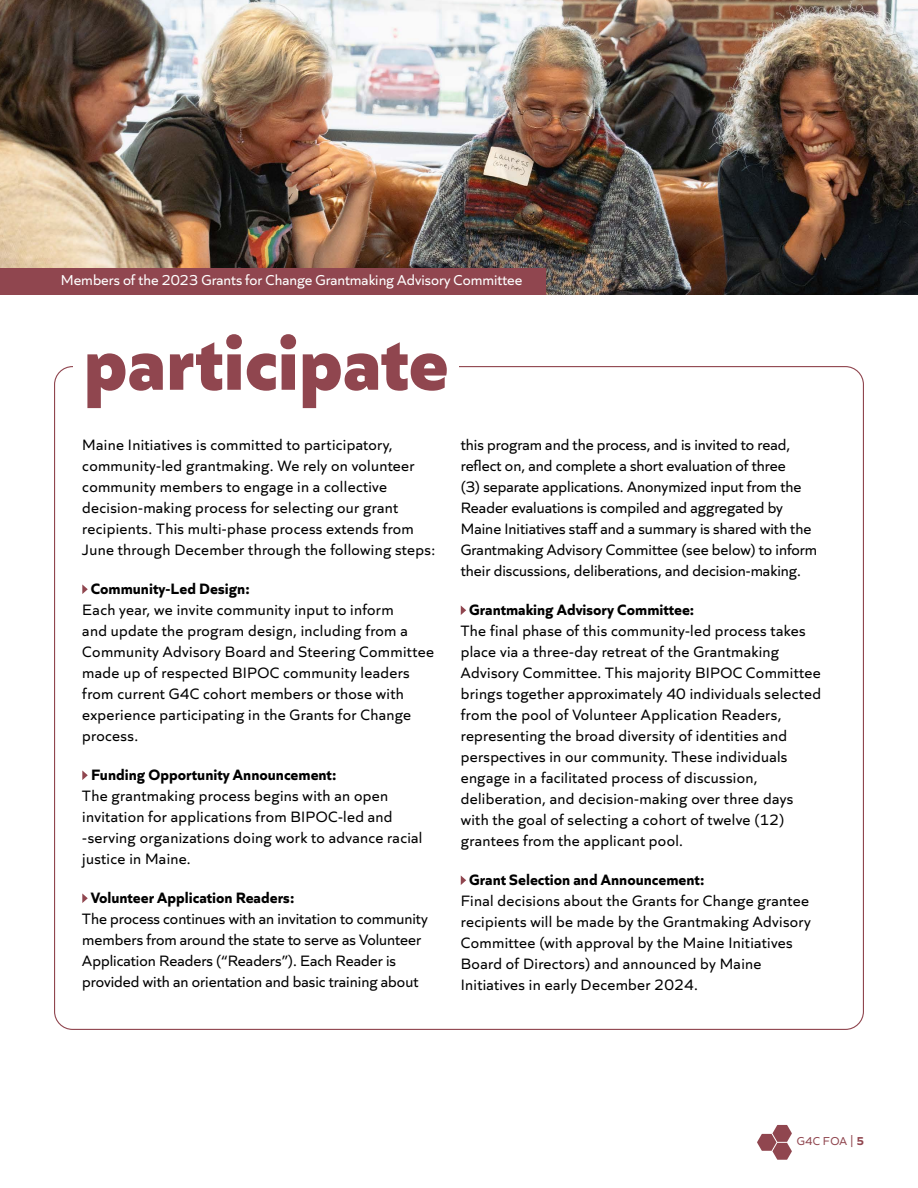
<style>
.page{position:relative;width:918px;height:1188px;background:#fff}
.page>*{position:absolute;margin:0;border:0;box-sizing:border-box;transform-origin:0 0}
.t1{font:800 80.85px "Quiet Sans";color:#90464f}
.t2{font:15.75px/21px "Quiet Sans";letter-spacing:.02em;color:#000}
.t3{font:15.75px/21px "Quiet Sans";color:#000}
.t4{font:700 15.75px "Quiet Sans";color:#000}
.t5{font:15px "Quiet Sans";color:#fff}
.t6{font:12px "Quiet Sans";letter-spacing:.025em;color:#90464f}
.s1{font-weight:700}
</style>
<div class="page">
<img style="left:0;top:0;width:918px;height:295px">
<svg style="left:82px;top:584px;width:6px;height:10px"></svg>
<svg style="left:82px;top:770px;width:6px;height:10px"></svg>
<svg style="left:82px;top:893px;width:6px;height:10px"></svg>
<svg style="left:461px;top:605px;width:5px;height:10px"></svg>
<svg style="left:461px;top:875px;width:5px;height:10px"></svg>
<div style="left:0;top:269px;width:545px;height:26px;background:#90464f"></div>
<svg style="left:757px;top:1125px;width:35px;height:35px"></svg>
<p class="t5" style="left:61px;top:269px;width:463px">Members of the 2023 Grants for Change Grantmaking Advisory Committee</p>
<h1 class="t1" style="left:84px;top:298px;width:367px">participate</h1>
<p class="t2" style="left:82px;top:433px;width:355px">Maine Initiatives is committed to participatory, community-led grantmaking. We rely on volunteer community members to engage in a collective decision-making process for selecting our grant recipients. This multi-phase process extends from June through December through the following steps:</p>
<p class="t4" style="left:91px;top:577px;width:160px">Community-Led Design:</p>
<p class="t2" style="left:82px;top:598px;width:353px">Each year, we invite community input to inform<br>and update the program design, including from a Community Advisory Board and Steering Committee made up of respected BIPOC community leaders from current G4C cohort members or those with experience participating in the Grants for Change process.</p>
<p class="t4" style="left:91px;top:763px;width:247px">Funding Opportunity Announcement:</p>
<p class="t2" style="left:82px;top:784px;width:342px">The grantmaking process begins with an open invitation for applications from BIPOC-led and -serving organizations doing work to advance racial justice in Maine.</p>
<p class="t4" style="left:91px;top:886px;width:205px">Volunteer Application Readers:</p>
<p class="t3" style="left:82px;top:907px;width:347px">The process continues with an invitation to community members from around the state to serve as Volunteer Application Readers (“Readers”). Each Reader is provided with an orientation and basic training about</p>
<p class="t3" style="left:461px;top:433px;width:358px">this program and the process, and is invited to read, reflect on, and complete a short evaluation of three<br>(3) separate applications. Anonymized input from the Reader evaluations is compiled and aggregated by Maine Initiatives staff and a summary is shared with the Grantmaking Advisory Committee (see below) to inform their discussions, deliberations, and decision-making.</p>
<p class="t4" style="left:469px;top:598px;width:227px">Grantmaking Advisory Committee:</p>
<p class="t2" style="left:461px;top:619px;width:362px">The final phase of this community-led process takes place via a three-day retreat of the Grantmaking Advisory Committee. This majority BIPOC Committee brings together approximately 40 individuals selected from the pool of Volunteer Application Readers, representing the broad diversity of identities and perspectives in our community. These individuals engage in a facilitated process of discussion, deliberation, and decision-making over three days with the goal of selecting a cohort of twelve (12) grantees from the applicant pool.</p>
<p class="t4" style="left:469px;top:868px;width:237px">Grant Selection and Announcement:</p>
<p class="t2" style="left:461px;top:889px;width:352px">Final decisions about the Grants for Change grantee recipients will be made by the Grantmaking Advisory Committee (with approval by the Maine Initiatives Board of Directors) and announced by Maine Initiatives in early December 2024.</p>
<p class="t6" style="left:797px;top:1132px;width:69px">G4C FOA | <span class="s1">5</span></p>
</div>
